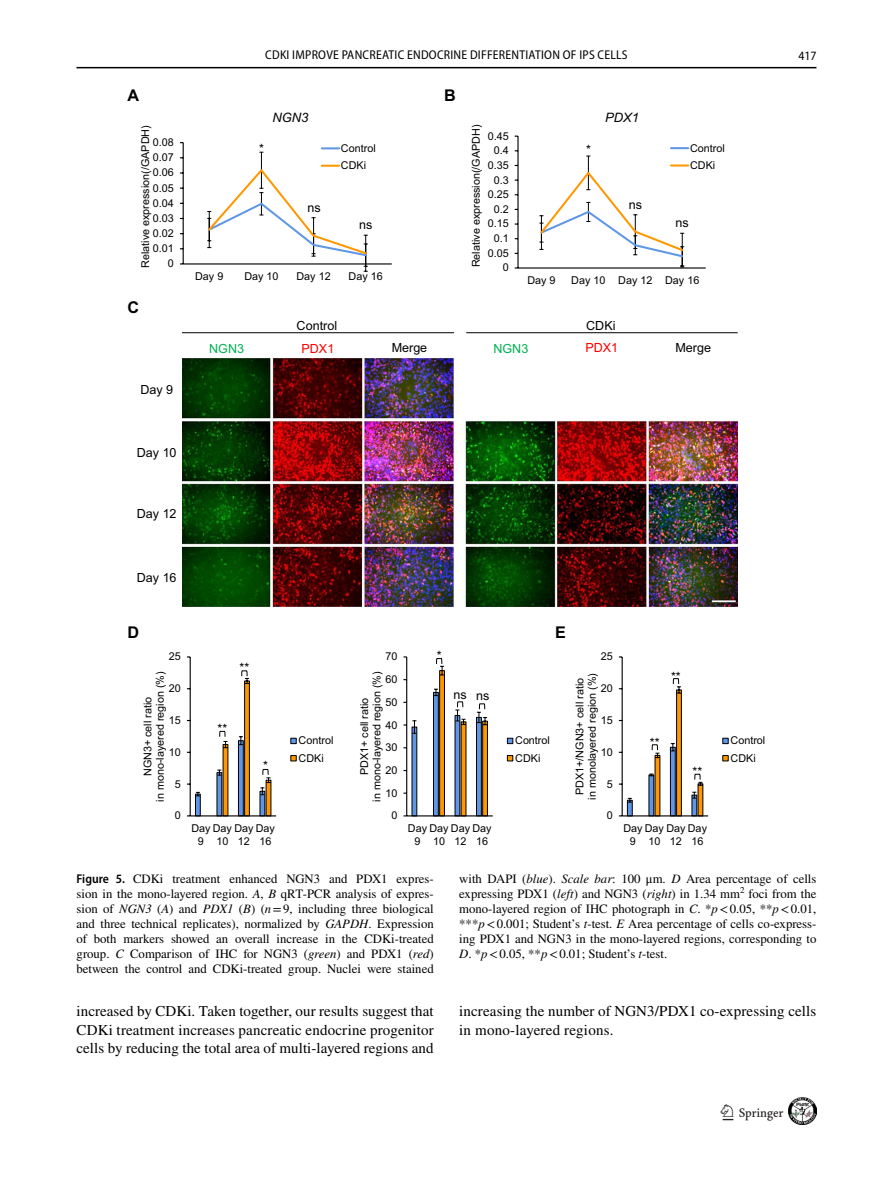
<style>
.page{position:relative;width:893px;height:1187px;background:#fff}
.page>*{position:absolute;margin:0;border:0;box-sizing:border-box;transform-origin:0 0}
.t1{font:22.5px "Springnew";color:#231f20}
.t2{font:16.2px "Arial Bold MT5";color:#000}
.t3{font:15px/18.8px "STIX";letter-spacing:.01em;color:#000;text-align:justify}
.t4{font:12.9px "Arial Italic MT5";color:#000}
.t5{font:12.75px/15px "STIX";color:#000;text-align:justify}
.t6{font:12.75px "Myriad Pro Semi Cn 3";letter-spacing:.02em;color:#000}
.t7{font:semi-condensed 12.75px "Myriad Pro";color:#000}
.t8{font:12.6px "Arial MT7";color:#000}
.t9{font:12.6px "Arial MT7";color:#00b050}
.t10{font:12.6px "Arial MT7";color:#f00}
.t11{font:10.8px/12.5px "Arial MT7";color:#000}
.t12{font:10.8px/12.5px "Arial MT6";color:#000}
.s1{font-family:"Myriad Pro";font-weight:600;font-stretch:semi-condensed}
.s2{font-style:italic}
</style>
<div class="page">
<hr style="left:77px;top:67px;width:739px;height:1px;background:#000">
<img style="left:182px;top:358px;width:556px;height:248px">
<hr style="left:190px;top:657px;width:1px;height:158px;background:#000">
<svg style="left:187px;top:677px;width:85px;height:139px"></svg>
<hr style="left:190px;top:815px;width:86px;height:1px;background:#000">
<hr style="left:622px;top:657px;width:1px;height:158px;background:#000">
<hr style="left:622px;top:815px;width:86px;height:1px;background:#000">
<div style="left:722px;top:737px;width:7px;height:7px;background:#6096e6;border:1px solid #000"></div>
<svg style="left:722px;top:755px;width:7px;height:6px"></svg>
<hr style="left:406px;top:657px;width:1px;height:158px;background:#000">
<svg style="left:403px;top:775px;width:85px;height:41px"></svg>
<hr style="left:407px;top:815px;width:86px;height:1px;background:#000">
<hr style="left:517px;top:136px;width:2px;height:132px;background:#000">
<hr style="left:518px;top:267px;width:188px;height:1px;background:#000">
<svg style="left:671px;top:147px;width:17px;height:2px"></svg>
<svg style="left:539px;top:155px;width:149px;height:112px"></svg>
<hr style="left:183px;top:143px;width:1px;height:121px;background:#000">
<hr style="left:183px;top:263px;width:209px;height:1px;background:#000">
<svg style="left:206px;top:147px;width:162px;height:125px"></svg>
<hr style="left:182px;top:332px;width:272px;height:1px;background:#000">
<hr style="left:466px;top:332px;width:272px;height:1px;background:#000">
<svg style="left:219px;top:658px;width:404px;height:117px"></svg>
<svg style="left:619px;top:678px;width:85px;height:138px"></svg>
<img style="left:789px;top:1097px;width:27px;height:27px">
<p class="t6" style="left:265px;top:48px;width:364px">CDKI IMPROVE PANCREATIC ENDOCRINE DIFFERENTIATION OF IPS CELLS</p>
<p class="t7" style="left:798px;top:49px;width:20px">417</p>
<p class="t2" style="left:128px;top:83px;width:13px">A</p>
<p class="t2" style="left:444px;top:83px;width:13px">B</p>
<p class="t4" style="left:273px;top:109px;width:37px">NGN3</p>
<p class="t4" style="left:605px;top:109px;width:35px">PDX1</p>
<p class="t11" style="left:139px;top:268px;width:144px;rotate:-90deg">R ev i t a l e G/ ( no i sserpxe A P D H )</p>
<p class="t11" style="left:153px;top:136px;width:23px">0.08</p>
<p class="t11" style="left:153px;top:151px;width:23px">0.07</p>
<p class="t11" style="left:153px;top:166px;width:23px">0.06</p>
<p class="t11" style="left:153px;top:181px;width:23px">0.05</p>
<p class="t11" style="left:153px;top:197px;width:23px">0.04</p>
<p class="t11" style="left:153px;top:212px;width:23px">0.03</p>
<p class="t11" style="left:153px;top:227px;width:23px">0.02</p>
<p class="t11" style="left:153px;top:242px;width:23px">0.01</p>
<p class="t11" style="left:168px;top:257px;width:8px">0</p>
<p class="t2" style="left:128px;top:296px;width:13px">C</p>
<p class="t8" style="left:140px;top:381px;width:34px">Day 9</p>
<p class="t11" style="left:470px;top:267px;width:144px;rotate:-90deg">Relative expression(/GAPDH)</p>
<p class="t11" style="left:488px;top:129px;width:23px">0.45</p>
<p class="t8" style="left:259px;top:139px;width:6px">*</p>
<p class="t8" style="left:586px;top:141px;width:6px">*</p>
<p class="t11" style="left:690px;top:139px;width:36px;line-height:17.2px">Control<br>CDKi</p>
<p class="t11" style="left:341px;top:139px;width:36px;line-height:17.2px">Control<br>CDKi</p>
<p class="t11" style="left:494px;top:144px;width:17px">0.4</p>
<p class="t11" style="left:488px;top:159px;width:23px">0.35</p>
<p class="t11" style="left:494px;top:173px;width:17px">0.3</p>
<p class="t11" style="left:488px;top:188px;width:23px">0.25</p>
<p class="t8" style="left:629px;top:196px;width:15px">ns</p>
<p class="t11" style="left:494px;top:203px;width:17px">0.2</p>
<p class="t8" style="left:307px;top:199px;width:15px">ns</p>
<p class="t11" style="left:488px;top:217px;width:23px">0.15</p>
<p class="t8" style="left:675px;top:214px;width:15px">ns</p>
<p class="t8" style="left:359px;top:216px;width:15px">ns</p>
<p class="t11" style="left:494px;top:232px;width:17px">0.1</p>
<p class="t11" style="left:488px;top:247px;width:23px">0.05</p>
<p class="t11" style="left:503px;top:261px;width:8px">0</p>
<p class="t11" style="left:195px;top:270px;width:30px">Day 9</p>
<p class="t11" style="left:244px;top:270px;width:36px">Day 10</p>
<p class="t11" style="left:296px;top:270px;width:36px">Day 12</p>
<p class="t11" style="left:349px;top:270px;width:36px">Day 16</p>
<p class="t11" style="left:527px;top:274px;width:30px">Day 9</p>
<p class="t11" style="left:571px;top:274px;width:130px">Day 10 Day 12 Day 16</p>
<p class="t8" style="left:297px;top:317px;width:42px">Control</p>
<p class="t8" style="left:586px;top:317px;width:31px">CDKi</p>
<p class="t9" style="left:209px;top:340px;width:36px">NGN3</p>
<p class="t10" style="left:302px;top:340px;width:34px">PDX1</p>
<p class="t8" style="left:392px;top:339px;width:37px">Merge</p>
<p class="t9" style="left:493px;top:339px;width:36px">NGN3</p>
<p class="t10" style="left:585px;top:339px;width:34px">PDX1</p>
<p class="t8" style="left:675px;top:339px;width:37px">Merge</p>
<p class="t8" style="left:137px;top:444px;width:41px">Day 10</p>
<p class="t8" style="left:137px;top:505px;width:41px">Day 12</p>
<p class="t8" style="left:137px;top:568px;width:41px">Day 16</p>
<p class="t2" style="left:128px;top:621px;width:13px">D</p>
<p class="t2" style="left:555px;top:621px;width:12px">E</p>
<p class="t12" style="left:169px;top:650px;width:13px">25</p>
<p class="t11" style="left:385px;top:650px;width:13px">70</p>
<p class="t8" style="left:437px;top:646px;width:6px">*</p>
<p class="t12" style="left:601px;top:650px;width:13px">25</p>
<p class="t8" style="left:239px;top:659px;width:11px">**</p>
<p class="t12" style="left:141px;top:801px;width:132px;text-align:center;rotate:-90deg">N G N +3 oi tarl lec<br>i n m o n o - de r eya l no i ge r %( )</p>
<p class="t12" style="left:169px;top:682px;width:13px">20</p>
<p class="t12" style="left:169px;top:713px;width:13px">15</p>
<p class="t12" style="left:169px;top:745px;width:13px">10</p>
<p class="t12" style="left:175px;top:777px;width:8px">5</p>
<p class="t8" style="left:217px;top:720px;width:11px">**</p>
<p class="t8" style="left:263px;top:757px;width:6px">*</p>
<p class="t12" style="left:299px;top:731px;width:36px;line-height:17.4px">Control<br>CDKi</p>
<p class="t11" style="left:358px;top:801px;width:132px;text-align:center;rotate:-90deg">PDX1+ cell ratio<br>in mono-layered region (%)</p>
<p class="t11" style="left:385px;top:673px;width:13px">60</p>
<p class="t11" style="left:385px;top:695px;width:13px">50</p>
<p class="t11" style="left:385px;top:718px;width:13px">40</p>
<p class="t11" style="left:385px;top:741px;width:13px">30</p>
<p class="t11" style="left:385px;top:763px;width:13px">20</p>
<p class="t11" style="left:385px;top:786px;width:13px">10</p>
<p class="t8" style="left:453px;top:686px;width:37px">ns ns</p>
<p class="t11" style="left:515px;top:731px;width:36px;line-height:17.4px">Control<br>CDKi</p>
<p class="t11" style="left:573px;top:799px;width:128px;text-align:center;rotate:-90deg">PDX1+/NGN3+ cell ratio in monolayered region (%)</p>
<p class="t12" style="left:601px;top:682px;width:13px">20</p>
<p class="t12" style="left:601px;top:713px;width:13px">15</p>
<p class="t12" style="left:601px;top:745px;width:13px">10</p>
<p class="t12" style="left:607px;top:777px;width:8px">5</p>
<p class="t8" style="left:671px;top:667px;width:11px">**</p>
<p class="t8" style="left:650px;top:733px;width:11px">**</p>
<p class="t8" style="left:693px;top:763px;width:11px">**</p>
<p class="t11" style="left:731px;top:731px;width:36px;line-height:17.4px">Control<br>CDKi</p>
<p class="t12" style="left:175px;top:809px;width:8px">0</p>
<p class="t11" style="left:391px;top:809px;width:8px">0</p>
<p class="t12" style="left:607px;top:809px;width:8px">0</p>
<p class="t12" style="left:198px;top:822px;width:79px;text-indent:-7px">Day Day Day Day<br>9</p>
<p class="t12" style="left:216px;top:834px;width:13px">10</p>
<p class="t12" style="left:238px;top:834px;width:13px">12</p>
<p class="t12" style="left:259px;top:834px;width:13px">16</p>
<p class="t11" style="left:414px;top:822px;width:79px;text-indent:-7px">Day Day Day Day<br>9</p>
<p class="t11" style="left:433px;top:834px;width:13px">10</p>
<p class="t11" style="left:454px;top:834px;width:13px">12</p>
<p class="t11" style="left:476px;top:834px;width:13px">16</p>
<p class="t12" style="left:630px;top:822px;width:79px;text-indent:-7px">Day Day Day Day<br>9</p>
<p class="t12" style="left:648px;top:834px;width:13px">10</p>
<p class="t12" style="left:670px;top:834px;width:13px">12</p>
<p class="t12" style="left:691px;top:834px;width:13px">16</p>
<p class="t5" style="left:77px;top:872px;width:359px"><span class="s1">Figure 5.</span> CDKi treatment enhanced NGN3 and PDX1 expres&shy;sion in the mono-layered region. <span class="s2">A</span>, <span class="s2">B</span> qRT-PCR analysis of expres&shy;sion of <span class="s2">NGN3</span> (<span class="s2">A</span>) and <span class="s2">PDX1</span> (<span class="s2">B</span>) (<span class="s2">n</span>=9, including three biological and three technical replicates), normalized by <span class="s2">GAPDH</span>. Expression of both markers showed an overall increase in the CDKi-treated group. <span class="s2">C</span> Comparison of IHC for NGN3 (<span class="s2">green</span>) and PDX1 (<span class="s2">red</span>) between the control and CDKi-treated group. Nuclei were stained</p>
<p class="t5" style="left:459px;top:872px;width:359px">with DAPI (<span class="s2">blue</span>). <span class="s2">Scale bar</span>: 100 μm. <span class="s2">D</span> Area percentage of cells expressing PDX1 (<span class="s2">left</span>) and NGN3 (<span class="s2">right</span>) in 1.34 mm<sup>2</sup> foci from the mono-layered region of IHC photograph in <span class="s2">C</span>. *<span class="s2">p</span>&lt;0.05, **<span class="s2">p</span>&lt;0.01, ***<span class="s2">p</span>&lt;0.001; Student’s <span class="s2">t</span>-test. <span class="s2">E</span> Area percentage of cells co-express&shy;ing PDX1 and NGN3 in the mono-layered regions, corresponding to <span class="s2">D</span>. *<span class="s2">p</span>&lt;0.05, **<span class="s2">p</span>&lt;0.01; Student’s <span class="s2">t</span>-test.</p>
<p class="t3" style="left:77px;top:1002px;width:359px">increased by CDKi. Taken together, our results suggest that CDKi treatment increases pancreatic endocrine progenitor cells by reducing the total area of multi-layered regions and</p>
<p class="t3" style="left:459px;top:1002px;width:359px">increasing the number of NGN3/PDX1 co-expressing cells in mono-layered regions.</p>
<h1 class="t1" style="left:723px;top:1104px;width:62px">1 3</h1>
</div>
